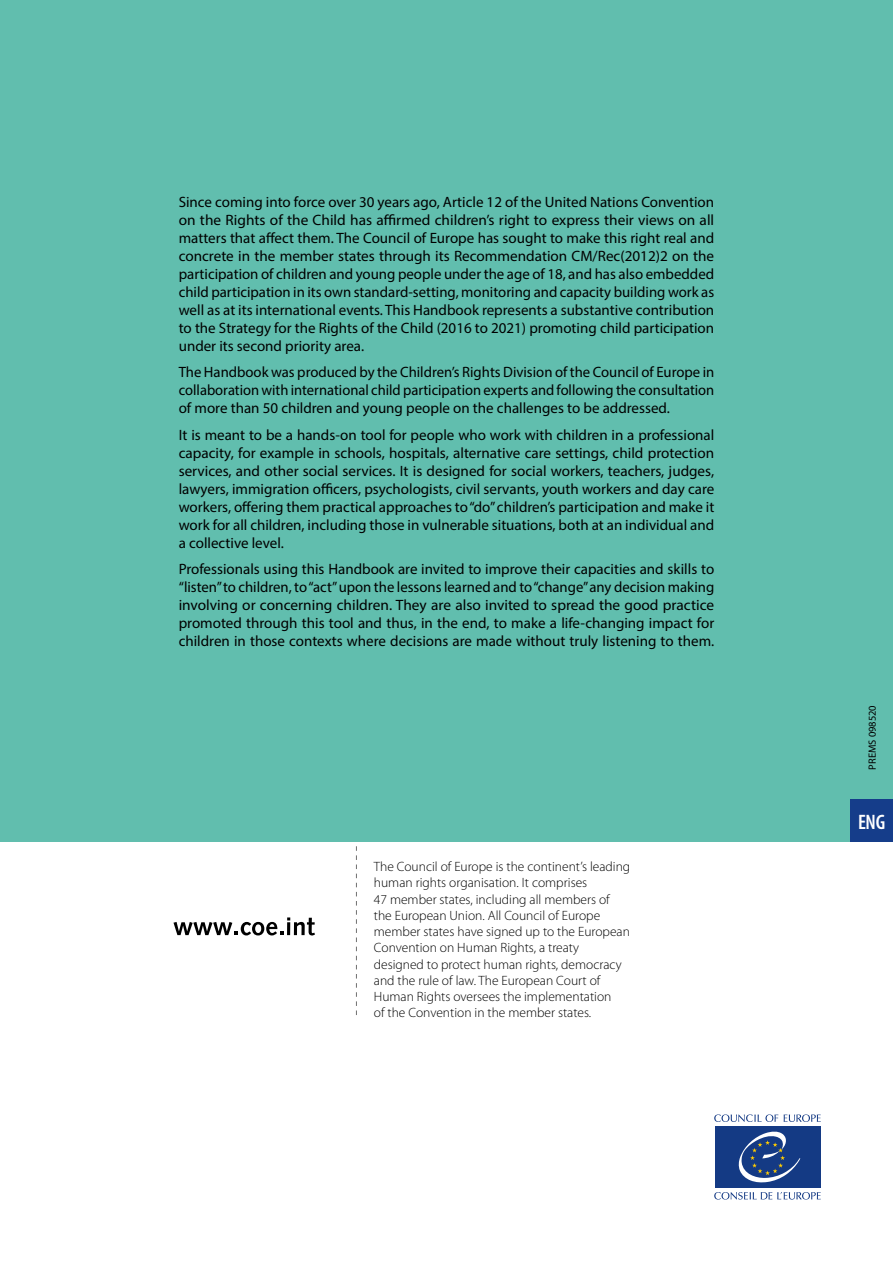
<style>
.page{position:relative;width:893px;height:1263px;background:#fff}
.page>*{position:absolute;margin:0;border:0;box-sizing:border-box;transform-origin:0 0}
.t1{font:600 condensed 21px "Myriad Pro";color:#fff}
.t2{font:15px/18px "Myriad Pro";color:#000;text-align:justify}
.t3{font:300 13.5px/16.2px "Myriad Pro";color:#000}
.t4{font:10.5px "Myriad Pro";color:#000}
</style>
<div class="page">
<div style="left:0;top:0;width:893px;height:842px;background:#61beae"></div>
<svg style="left:784px;top:1114px;width:37px;height:8px"></svg>
<svg style="left:714px;top:1114px;width:64px;height:8px"></svg>
<svg style="left:714px;top:1192px;width:107px;height:7px"></svg>
<div style="left:715px;top:1126px;width:105px;height:62px;background:#143a84"></div>
<svg style="left:738px;top:1131px;width:62px;height:52px"></svg>
<div style="left:850px;top:799px;width:43px;height:43px;background:#153d8a"></div>
<svg style="left:356px;top:846px;width:1px;height:169px"></svg>
<svg style="left:173px;top:917px;width:142px;height:18px"></svg>
<p class="t2" style="left:179px;top:193px;width:537px">Since coming into force over 30 years ago, Article 12 of the United Nations Convention on the Rights of the Child has affirmed children’s right to express their views on all matters that affect them. The Council of Europe has sought to make this right real and concrete in the member states through its Recommendation CM/Rec(2012)2 on the participation of children and young people under the age of 18, and has also embedded child participation in its own standard-setting, monitoring and capacity building work as well as at its international events. This Handbook represents a substantive contribution to the Strategy for the Rights of the Child (2016 to 2021) promoting child participation under its second priority area.</p>
<p class="t2" style="left:179px;top:363px;width:537px">The Handbook was produced by the Children’s Rights Division of the Council of Europe in collaboration with international child participation experts and following the consultation of more than 50 children and young people on the challenges to be addressed.</p>
<p class="t2" style="left:179px;top:426px;width:537px">It is meant to be a hands-on tool for people who work with children in a professional capacity, for example in schools, hospitals, alternative care settings, child protection services, and other social services. It is designed for social workers, teachers, judges, lawyers, immigration officers, psychologists, civil servants, youth workers and day care workers, offering them practical approaches to “do” children’s participation and make it work for all children, including those in vulnerable situations, both at an individual and a collective level.</p>
<p class="t2" style="left:179px;top:560px;width:537px">Professionals using this Handbook are invited to improve their capacities and skills to “listen” to children, to “act” upon the lessons learned and to “change” any decision making involving or concerning children. They are also invited to spread the good practice promoted through this tool and thus, in the end, to make a life-changing impact for children in those contexts where decisions are made without truly listening to them.</p>
<p class="t3" style="left:374px;top:859px;width:258px">The Council of Europe is the continent’s leading human rights organisation. It comprises<br>47 member states, including all members of the European Union. All Council of Europe member states have signed up to the European Convention on Human Rights, a treaty designed to protect human rights, democracy and the rule of law. The European Court of Human Rights oversees the implementation<br>of the Convention in the member states.</p>
<p class="t4" style="left:866px;top:770px;width:66px;rotate:-90deg">PREMS 098520</p>
<h1 class="t1" style="left:858px;top:810px;width:29px">ENG</h1>
</div>
